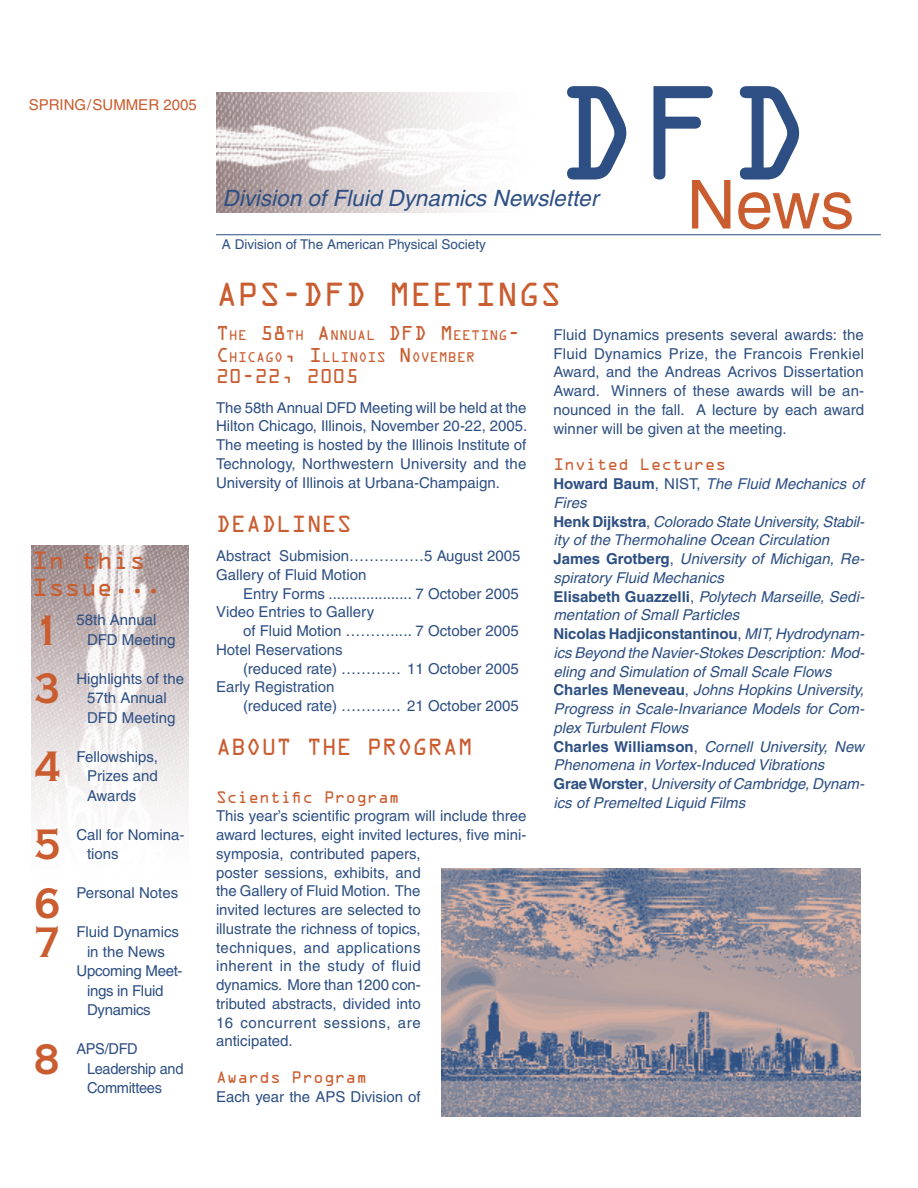
<style>
.page{position:relative;width:918px;height:1188px;background:#fff}
.page>*{position:absolute;margin:0;border:0;box-sizing:border-box;transform-origin:0 0}
.t1{font:120px "OCRA Alternate";color:#2d4f83}
.t2{font:67.5px "Helvetica";color:#ca5d30}
.Inside_Contents{font:700 condensed 44.25px "Copperplate T";color:#ca5d30}
.Headline{font:30px "OCRA Alternate";color:#ca5d30}
.t3{font:italic 22.5px "Helvetica";color:#2d4f83}
.t4{font:22.5px/27px "OCRA Alternate";color:#ca5d30}
.Subhead_1{font:21px "OCRA Alternate";color:#ca5d30}
.Subhead_2{font:18px "OCRA Alternate";color:#ca5d30}
.Body_text{font:15px/18.8px "Helvetica";color:#2d4f83;text-align:justify}
.Body_text-2{font:italic 15px/18.8px "Helvetica";color:#2d4f83}
.Inside_Contents-2{font:15px/19.5px "Helvetica";color:#2d4f83}
.Inside_Contents-3{font:15px/19.5px "Helvetica";letter-spacing:-.02em;color:#2d4f83}
.subhead_-_red{font:15px "OCRA Alternate";color:#ca5d30}
.t5{font:15px "Helvetica";color:#ca5d30}
.t6{font:13.5px "Helvetica";color:#2d4f83}
.Subhead_2-2{font:12.6px/21.6px "OCRA Alternate";color:#ca5d30}
.s1{font-size:18px}
.s2{font-weight:700;font-style:normal}
.s3{font-style:normal}
</style>
<div class="page">
<img style="left:217px;top:93px;width:252px;height:120px">
<img style="left:31px;top:546px;width:158px;height:269px">
<hr style="left:216px;top:234px;width:665px;height:1px;background:#2d4f83">
<img style="left:441px;top:868px;width:420px;height:248px">
<p class="t5" style="left:29px;top:96px;width:169px">SPRING/SUMMER 2005</p>
<p class="t4" style="left:32px;top:549px;width:131px">In this<br>Issue...</p>
<p class="Inside_Contents" style="left:33px;top:606px;width:30px">1</p>
<p class="Inside_Contents-2" style="left:87px;top:610px;width:90px;text-indent:-11px">58th Annual<br>DFD Meeting</p>
<p class="Inside_Contents" style="left:33px;top:664px;width:30px">3</p>
<p class="Inside_Contents-2" style="left:76px;top:669px;width:109px;text-align:center">Highlights of the<br>57th Annual<br>DFD Meeting</p>
<p class="Inside_Contents" style="left:33px;top:742px;width:30px">4</p>
<p class="Inside_Contents-2" style="left:87px;top:747px;width:73px;text-align:justify;text-indent:-11px">Fellowships, Prizes and Awards</p>
<p class="Inside_Contents" style="left:33px;top:820px;width:30px">5</p>
<p class="Inside_Contents-2" style="left:87px;top:825px;width:99px;text-indent:-11px">Call for Nomina&shy;tions</p>
<p class="Inside_Contents" style="left:33px;top:879px;width:30px">6</p>
<p class="Inside_Contents-2" style="left:76px;top:883px;width:103px">Personal Notes</p>
<p class="Inside_Contents" style="left:33px;top:918px;width:30px">7</p>
<p class="Inside_Contents-2" style="left:76px;top:922px;width:104px;text-align:center">Fluid Dynamics in the News</p>
<p class="Inside_Contents-3" style="left:87px;top:961px;width:97px;text-indent:-10px">Upcoming Meet&shy;ings in Fluid<br>Dynamics</p>
<p class="Inside_Contents" style="left:33px;top:1035px;width:29px">8</p>
<p class="Inside_Contents-3" style="left:87px;top:1039px;width:98px;text-indent:-10px">APS/DFD<br>Leadership and<br>Committees</p>
<p class="t1" style="left:554px;top:82px;width:261px">DFD</p>
<p class="t2" style="left:687px;top:166px;width:169px">News</p>
<p class="t3" style="left:222px;top:185px;width:377px">Division of Fluid Dynamics Newsletter</p>
<p class="t6" style="left:222px;top:237px;width:265px">A Division of The American Physical Society</p>
<p class="Headline" style="left:216px;top:281px;width:347px">APS-DFD MEETINGS</p>
<p class="Subhead_2-2" style="left:216px;top:326px;width:306px"><span class="s1">T</span>HE <span class="s1">58</span>TH <span class="s1">A</span>NNUAL <span class="s1">DFD M</span>EETING<span class="s1">-<br>C</span>HICAGO<span class="s1">, I</span>LLINOIS <span class="s1">N</span>OVEMBER</p>
<p class="Subhead_2" style="left:216px;top:369px;width:144px">20-22, 2005</p>
<p class="Body_text" style="left:216px;top:398px;width:313px">The 58th Annual DFD Meeting will be held at the Hilton Chicago, Illinois, November 20-22, 2005.<br>The meeting is hosted by the Illinois Institute of Technology, Northwestern University and the University of Illinois at Urbana-Champaign.</p>
<p class="Subhead_1" style="left:216px;top:515px;width:138px">DEADLINES</p>
<p class="Body_text" style="left:216px;top:547px;width:306px">Abstract Submision……………5 August 2005</p>
<p class="Body_text" style="left:243px;top:565px;width:278px;text-indent:-27px">Gallery of Fluid Motion<br>Entry Forms .................... 7 October 2005</p>
<p class="Body_text" style="left:216px;top:603px;width:160px">Video Entries to Gallery</p>
<p class="Body_text" style="left:243px;top:622px;width:278px">of Fluid Motion ………... .. 7 October 2005</p>
<p class="Body_text" style="left:216px;top:640px;width:128px">Hotel Reservations</p>
<p class="Body_text" style="left:243px;top:659px;width:278px">(reduced rate) ………… 11 October 2005</p>
<p class="Body_text" style="left:216px;top:678px;width:120px">Early Registration</p>
<p class="Body_text" style="left:243px;top:697px;width:278px">(reduced rate) ………… 21 October 2005</p>
<p class="Subhead_1" style="left:216px;top:738px;width:259px">ABOUT THE PROGRAM</p>
<p class="subhead_-_red" style="left:216px;top:791px;width:185px">Scientific Program</p>
<p class="Body_text" style="left:216px;top:807px;width:312px;text-align:left">This year’s scientific program will include three award lectures, eight invited lectures, five mini&shy;symposia, contributed papers,<br>poster sessions, exhibits, and<br>the Gallery of Fluid Motion. The<br>invited lectures are selected to<br>illustrate the richness of topics,<br>techniques, and applications<br>inherent in the study of fluid<br>dynamics. More than 1200 con-<br>tributed abstracts, divided into<br>16 concurrent sessions, are<br>anticipated.</p>
<p class="subhead_-_red" style="left:216px;top:1071px;width:153px">Awards Program</p>
<p class="Body_text" style="left:216px;top:1087px;width:206px">Each year the APS Division of</p>
<p class="Body_text" style="left:554px;top:325px;width:312px">Fluid Dynamics presents several awards: the Fluid Dynamics Prize, the Francois Frenkiel Award, and the Andreas Acrivos Dissertation Award. Winners of these awards will be an&shy;nounced in the fall. A lecture by each award winner will be given at the meeting.</p>
<p class="subhead_-_red" style="left:554px;top:458px;width:174px">Invited Lectures</p>
<p class="Body_text-2" style="left:554px;top:474px;width:312px"><span class="s2">Howard Baum</span><span class="s3">, NIST,</span> The Fluid Mechanics of<br>Fires</p>
<p class="Body_text-2" style="left:554px;top:512px;width:311px"><span class="s2">Henk Dijkstra</span><span class="s3">,</span> Colorado State University, Stabil&shy;ity of the Thermohaline Ocean Circulation</p>
<p class="Body_text-2" style="left:554px;top:549px;width:311px"><span class="s2">James Grotberg</span><span class="s3">,</span> University of Michigan, Re&shy;spiratory Fluid Mechanics</p>
<p class="Body_text-2" style="left:554px;top:587px;width:311px"><span class="s2">Elisabeth Guazzelli</span><span class="s3">,</span> Polytech Marseille, Sedi&shy;mentation of Small Particles</p>
<p class="Body_text-2" style="left:554px;top:624px;width:311px;text-align:justify"><span class="s2">Nicolas Hadjiconstantinou</span><span class="s3">,</span> MIT, Hydrodynam&shy;ics Beyond the Navier-Stokes Description: Mod&shy;eling and Simulation of Small Scale Flows</p>
<p class="Body_text-2" style="left:554px;top:681px;width:312px;text-align:justify"><span class="s2">Charles Meneveau</span><span class="s3">,</span> Johns Hopkins University, Progress in Scale-Invariance Models for Com&shy;plex Turbulent Flows</p>
<p class="Body_text-2" style="left:554px;top:737px;width:312px"><span class="s2">Charles Williamson</span><span class="s3">,</span> Cornell University, New<br>Phenomena in Vortex-Induced Vibrations</p>
<p class="Body_text-2" style="left:554px;top:774px;width:311px"><span class="s2">Grae Worster</span><span class="s3">,</span> University of Cambridge, Dynam&shy;ics of Premelted Liquid Films</p>
</div>
